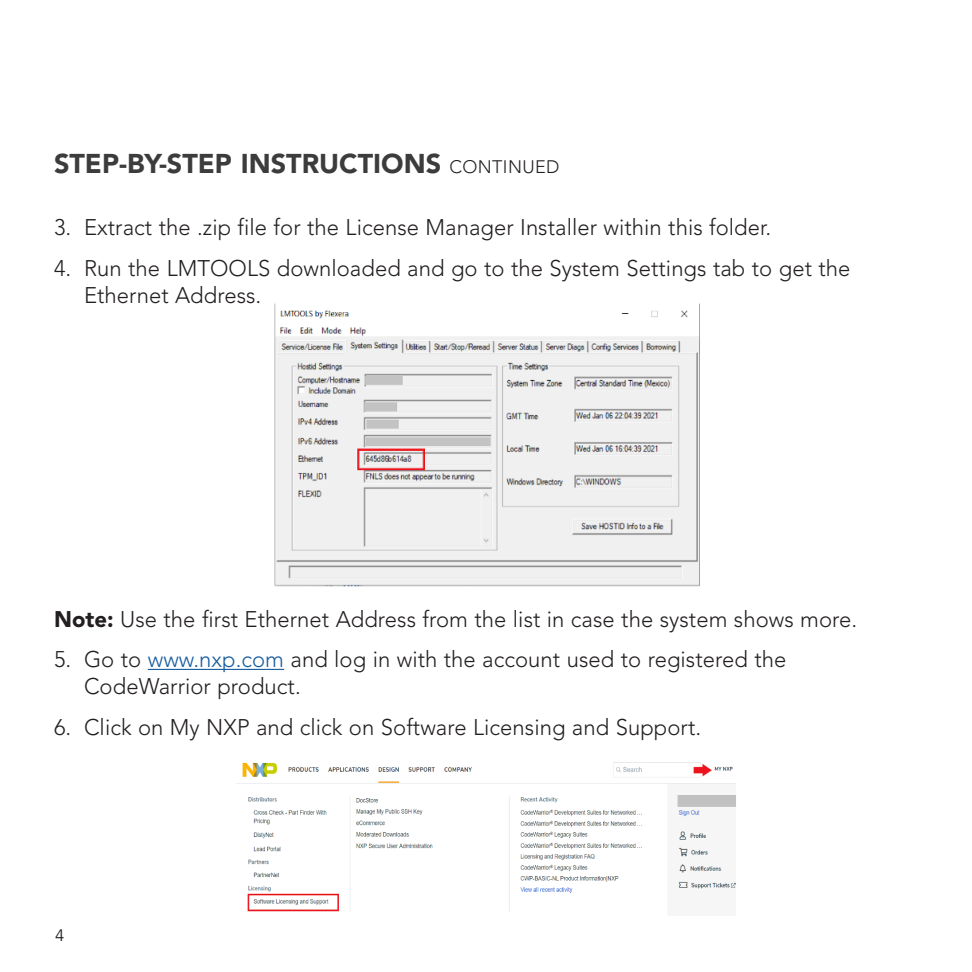
<style>
.page{position:relative;width:972px;height:972px;background:#fff}
.page>*{position:absolute;margin:0;border:0;box-sizing:border-box;transform-origin:0 0}
.t1{font:900 27px "Avenir LT Std";color:#3c3c3c}
.t2{font:300 22.5px/27px "Avenir LT Std";letter-spacing:.005em;color:#231f20}
.t3{font:16.5px "Avenir LT Std";color:#231f20}
.s1{font-weight:300;font-size:18px;color:#231f20}
.s2{font-weight:900}
.s3{color:#175d9e}
</style>
<div class="page">
<hr style="left:148px;top:669px;width:136px;height:1px;background:#175d9e">
<img style="left:274px;top:303px;width:426px;height:284px">
<img style="left:237px;top:762px;width:499px;height:150px">
<p class="t1" style="left:54px;top:148px;width:507px">STEP-BY-STEP INSTRUCTIONS <span class="s1">CONTINUED</span></p>
<p class="t2" style="left:54px;top:214px;width:719px">3. Extract the .zip file for the License Manager Installer within this folder.</p>
<p class="t2" style="left:84px;top:254px;width:768px;text-indent:-30px">4. Run the LMTOOLS downloaded and go to the System Settings tab to get the<br>Ethernet Address.</p>
<p class="t2" style="left:54px;top:605px;width:805px"><span class="s2">Note:</span> Use the first Ethernet Address from the list in case the system shows more.</p>
<p class="t2" style="left:84px;top:646px;width:704px;text-indent:-30px">5. Go to <span class="s3">www.nxp.com</span> and log in with the account used to registered the<br>CodeWarrior product.</p>
<p class="t2" style="left:54px;top:713px;width:649px">6. Click on My NXP and click on Software Licensing and Support.</p>
<p class="t3" style="left:55px;top:926px;width:11px">4</p>
</div>
